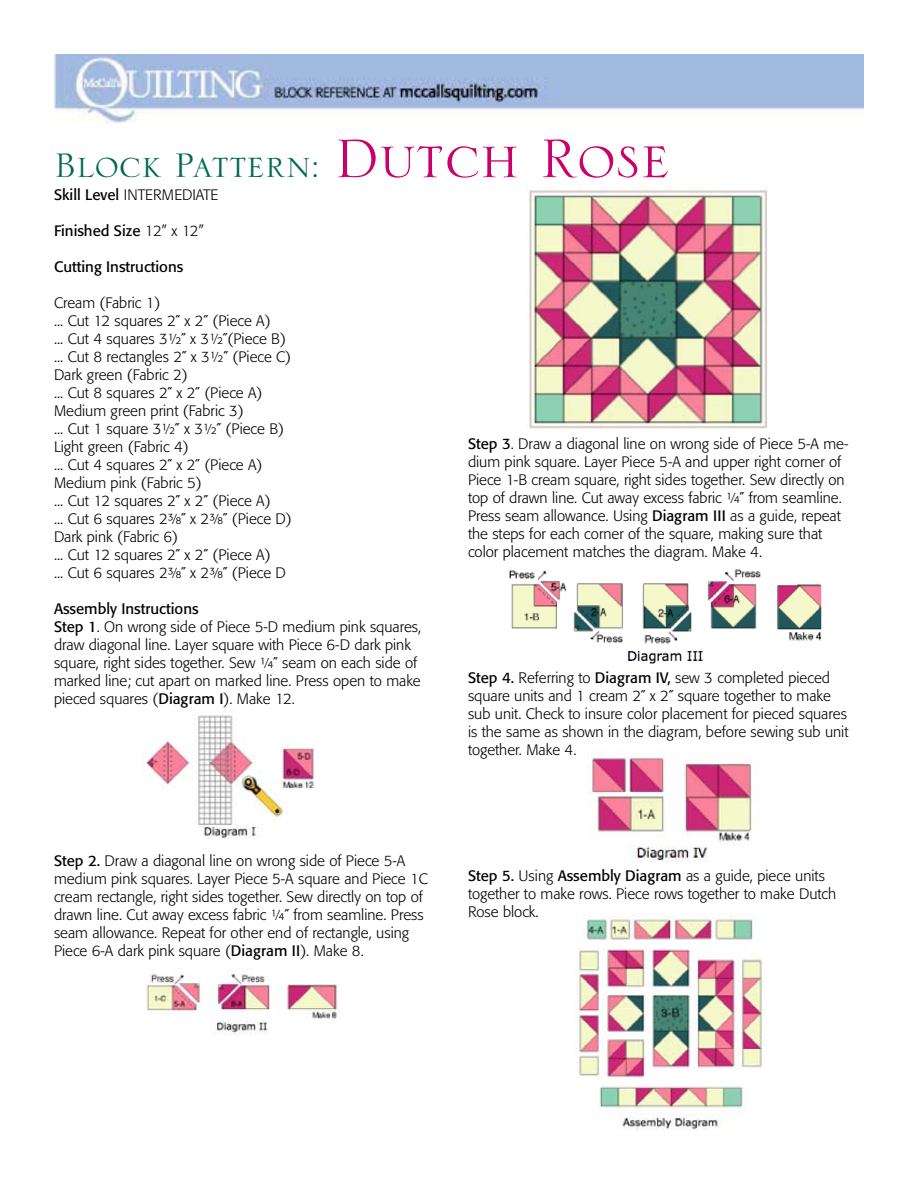
<style>
.page{position:relative;width:918px;height:1188px;background:#fff}
.page>*{position:absolute;margin:0;border:0;box-sizing:border-box;transform-origin:0 0}
.t1{font:45px "Serlio LH";color:#006a51}
.t2{font:300 15px/18px "Formata";color:#000}
.t3{font:15px "Formata";color:#000}
.s1{font-size:72px;color:#ca006c}
.s2{font-weight:400}
.s3{font-weight:300}
.s4{font-family:"Formata Light Expert";font-weight:400}
</style>
<div class="page">
<img style="left:142px;top:715px;width:173px;height:123px">
<img style="left:54px;top:54px;width:810px;height:69px">
<img style="left:509px;top:569px;width:313px;height:95px">
<img style="left:528px;top:185px;width:240px;height:244px">
<img style="left:146px;top:973px;width:192px;height:61px">
<img style="left:574px;top:915px;width:190px;height:215px">
<img style="left:587px;top:753px;width:172px;height:109px">
<h1 class="t1" style="left:54px;top:144px;width:618px">Block Pattern: <span class="s1">Dutch Rose</span></h1>
<p class="t2" style="left:54px;top:186px;width:166px"><span class="s2">Skill Level</span> INTERMEDIATE</p>
<p class="t3" style="left:54px;top:222px;width:151px">Finished Size <span class="s3">12” x 12”</span></p>
<p class="t3" style="left:54px;top:258px;width:131px">Cutting Instructions</p>
<p class="t2" style="left:54px;top:294px;width:239px">Cream (Fabric 1)<br>... Cut 12 squares 2˝ x 2˝ (Piece A)<br>... Cut 4 squares 3<span class="s4">H</span>˝ x 3<span class="s4">H</span>˝(Piece B) ... Cut 8 rectangles 2˝ x 3<span class="s4">H</span>˝ (Piece C)<br>Dark green (Fabric 2)<br>... Cut 8 squares 2˝ x 2˝ (Piece A)<br>Medium green print (Fabric 3)<br>... Cut 1 square 3<span class="s4">H</span>˝ x 3<span class="s4">H</span>˝ (Piece B)<br>Light green (Fabric 4)<br>... Cut 4 squares 2˝ x 2˝ (Piece A)<br>Medium pink (Fabric 5)<br>... Cut 12 squares 2˝ x 2˝ (Piece A)<br>... Cut 6 squares 2<span class="s4">K</span>˝ x 2<span class="s4">K</span>˝ (Piece D)<br>Dark pink (Fabric 6)<br>... Cut 12 squares 2˝ x 2˝ (Piece A)<br>... Cut 6 squares 2<span class="s4">K</span>˝ x 2<span class="s4">K</span>˝ (Piece D</p>
<p class="t2" style="left:54px;top:600px;width:369px"><span class="s2">Assembly Instructions<br>Step 1</span>. On wrong side of Piece 5-D medium pink squares, draw diagonal line. Layer square with Piece 6-D dark pink square, right sides together. Sew <span class="s4">G</span>˝ seam on each side of marked line; cut apart on marked line. Press open to make pieced squares (<span class="s2">Diagram I</span>). Make 12.</p>
<p class="t2" style="left:468px;top:435px;width:382px"><span class="s2">Step 3</span>. Draw a diagonal line on wrong side of Piece 5-A me&shy;dium pink square. Layer Piece 5-A and upper right corner of Piece 1-B cream square, right sides together. Sew directly on top of drawn line. Cut away excess fabric <span class="s4">G</span>˝ from seamline.<br>Press seam allowance. Using <span class="s2">Diagram III</span> as a guide, repeat the steps for each corner of the square, making sure that color placement matches the diagram. Make 4.</p>
<p class="t2" style="left:468px;top:669px;width:382px"><span class="s2">Step 4.</span> Referring to <span class="s2">Diagram IV,</span> sew 3 completed pieced square units and 1 cream 2˝ x 2˝ square together to make sub unit. Check to insure color placement for pieced squares is the same as shown in the diagram, before sewing sub unit together. Make 4.</p>
<p class="t2" style="left:54px;top:852px;width:375px"><span class="s2">Step 2.</span> Draw a diagonal line on wrong side of Piece 5-A medium pink squares. Layer Piece 5-A square and Piece 1C cream rectangle, right sides together. Sew directly on top of drawn line. Cut away excess fabric <span class="s4">G</span>˝ from seamline. Press seam allowance. Repeat for other end of rectangle, using Piece 6-A dark pink square (<span class="s2">Diagram II</span>). Make 8.</p>
<p class="t2" style="left:468px;top:867px;width:370px"><span class="s2">Step 5.</span> Using <span class="s2">Assembly Diagram</span> as a guide, piece units together to make rows. Piece rows together to make Dutch<br>Rose block.</p>
</div>
